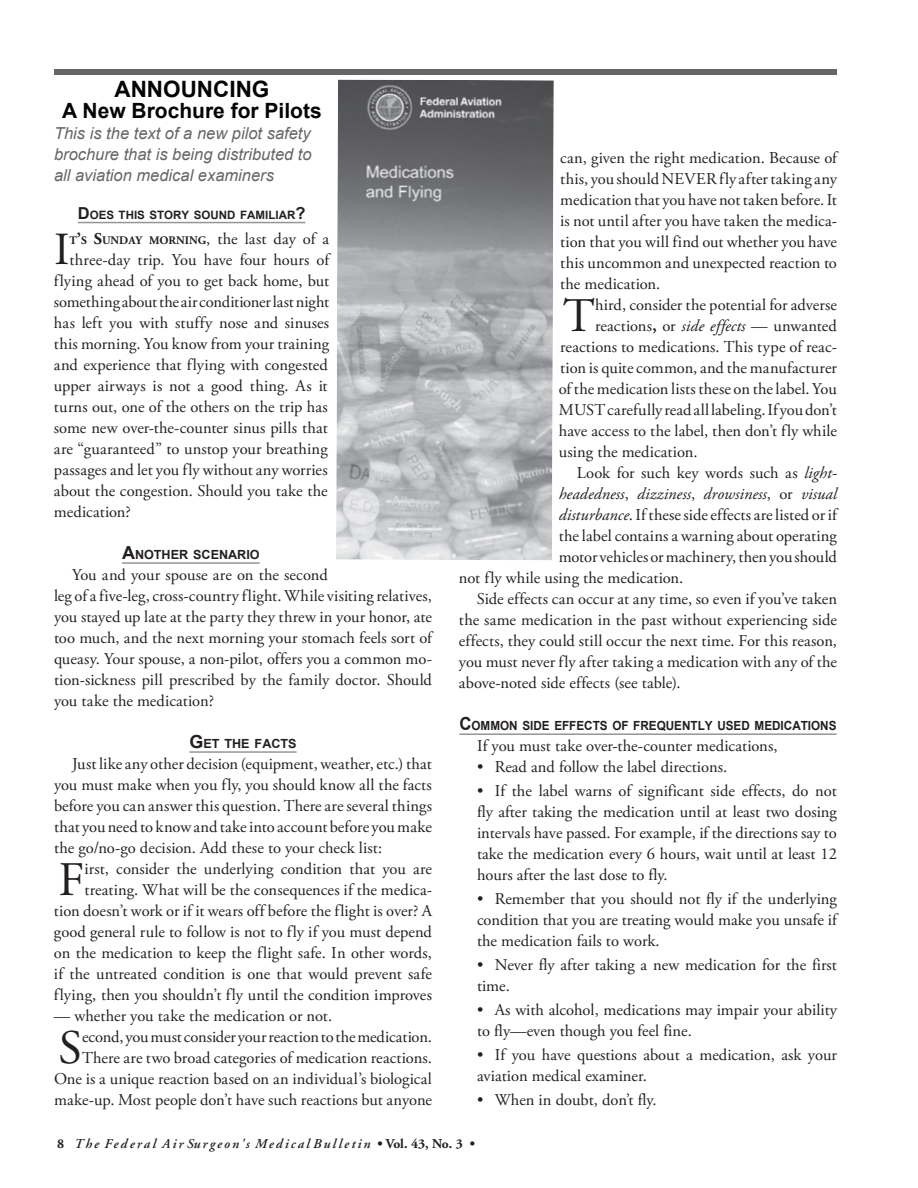
<style>
.page{position:relative;width:918px;height:1188px;background:#fff}
.page>*{position:absolute;margin:0;border:0;box-sizing:border-box;transform-origin:0 0}
.t1{font:48.15px "Adobe Garamond Pro";color:#231f20}
.t2{font:45.9px "Adobe Garamond Pro";color:#231f20}
.t3{font:700 22.5px "Arial";color:#040503}
.t4{font:700 21px "Arial";color:#040503}
.t5{font:16.5px/21px "Adobe Garamond Pro";color:#231f20;text-align:justify}
.t6{font:italic 16.5px/21px "Arial";color:#666;text-align:justify}
.t7{font:italic 16.5px "Adobe Garamond Pro";letter-spacing:.005em;color:#231f20}
.t8{font:italic 600 13.5px "Adobe Garamond";letter-spacing:.16em;color:#231f20}
.t9{font:700 12.6px "Arial";color:#231f20;scale:.93 1}
.t10{font:700 12.6px "Arial";color:#231f20}
.t11{font:700 11.55px "Adobe Garamond Pro";color:#231f20}
.t12{font:700 11.55px "Arial";color:#231f20}
.s1{font-size:16.5px}
.s2{font-weight:400;font-size:16.5px}
.s3{font-size:18px}
.s4{font-family:"Adobe Garamond";font-weight:700}
.s5{font-style:italic}
.s6{font-style:normal}
.s7{font-weight:700;font-style:normal}
</style>
<div class="page">
<img style="left:336px;top:80px;width:218px;height:480px">
<div style="left:54px;top:69px;width:783px;height:6px;background:#666"></div>
<hr style="left:78px;top:222px;width:227px;height:1px;background:#939598">
<hr style="left:122px;top:562px;width:138px;height:2px;background:#939598">
<hr style="left:189px;top:751px;width:108px;height:2px;background:#939598">
<hr style="left:459px;top:733px;width:378px;height:2px;background:#939598">
<h3 class="t3" style="left:115px;top:77px;width:156px">ANNOUNCING</h3>
<p class="t4" style="left:62px;top:99px;width:261px">A New Brochure for Pilots</p>
<p class="t6" style="left:54px;top:123px;width:259px">This is the text of a new pilot safety brochure that is being distributed to all aviation medical examiners</p>
<p class="t12" style="left:78px;top:208px;width:229px"><span class="s1">D</span>OES THIS STORY SOUND FAMILIAR<span class="s1">?</span></p>
<h2 class="t2" style="left:54px;top:231px;width:17px">I</h2>
<p class="t11" style="left:70px;top:236px;width:261px">T<span class="s1">’</span>S <span class="s1">S</span>UNDAY MORNING<span class="s2">, the last day of a</span></p>
<p class="t5" style="left:54px;top:251px;width:277px;text-indent:16px">three-day trip. You have four hours of flying ahead of you to get back home, but something about the air conditioner last night has left you with stuffy nose and sinuses this morning. You know from your training and experience that flying with congested upper airways is not a good thing. As it turns out, one of the others on the trip has some new over-the-counter sinus pills that are “guaranteed” to unstop your breathing passages and let you fly without any worries about the congestion. Should you take the medication?</p>
<p class="t10" style="left:122px;top:548px;width:139px"><span class="s3">A</span>NOTHER SCENARIO</p>
<p class="t5" style="left:54px;top:566px;width:380px;text-align:left;text-indent:18px">You and your spouse are on the second<br>leg of a five-leg, cross-country flight. While visiting relatives, you stayed up late at the party they threw in your honor, ate too much, and the next morning your stomach feels sort of queasy. Your spouse, a non-pilot, offers you a common mo&shy;tion-sickness pill prescribed by the family doctor. Should you take the medication?</p>
<p class="t10" style="left:189px;top:737px;width:109px"><span class="s3">G</span>ET THE FACTS</p>
<p class="t5" style="left:54px;top:755px;width:380px;text-indent:18px">Just like any other decision (equipment, weather, etc.) that you must make when you fly, you should know all the facts before you can answer this question. There are several things that you need to know and take into account before you make the go/no-go decision. Add these to your check list:</p>
<h1 class="t1" style="left:58px;top:861px;width:27px">F</h1>
<p class="t5" style="left:54px;top:860px;width:380px;text-align:right">irst, consider the underlying condition that you are treating. What will be the consequences if the medica-<br>tion doesn’t work or if it wears off before the flight is over? A good general rule to follow is not to fly if you must depend on the medication to keep the flight safe. In other words, if the untreated condition is one that would prevent safe flying, then you shouldn’t fly until the condition improves</p>
<p class="t5" style="left:54px;top:1007px;width:280px">— whether you take the medication or not.</p>
<h1 class="t1" style="left:58px;top:1029px;width:25px">S</h1>
<p class="t5" style="left:54px;top:1028px;width:380px;text-align:right">econd, you must consider your reaction to the medication.<br>There are two broad categories of medication reactions.<br>One is a unique reaction based on an individual’s biological make-up. Most people don’t have such reactions but anyone</p>
<p class="t5" style="left:560px;top:149px;width:278px">can, given the right medication. Because of this, you should NEVER fly after taking any medication that you have not taken before. It is not until after you have taken the medica&shy;tion that you will find out whether you have this uncommon and unexpected reaction to the medication.</p>
<h1 class="t1" style="left:563px;top:297px;width:33px">T</h1>
<p class="t5" style="left:595px;top:296px;width:243px">hird, consider the potential for adverse</p>
<p class="t5" style="left:595px;top:317px;width:243px">reactions<span class="s4">,</span> or <span class="s5">side effects</span> — unwanted</p>
<p class="t5" style="left:560px;top:338px;width:278px">reactions to medications. This type of reac-</p>
<p class="t5" style="left:560px;top:359px;width:278px">tion is quite common, and the manufacturer</p>
<p class="t5" style="left:559px;top:380px;width:280px">of the medication lists these on the label. You</p>
<p class="t5" style="left:559px;top:401px;width:280px">MUST carefully read all labeling. If you don’t</p>
<p class="t5" style="left:559px;top:422px;width:280px">have access to the label, then don’t fly while</p>
<p class="t5" style="left:559px;top:443px;width:140px">using the medication.</p>
<p class="t5" style="left:577px;top:464px;width:262px">Look for such key words such as <span class="s5">light-</span></p>
<p class="t7" style="left:559px;top:488px;width:280px">headedness<span class="s6">,</span> dizziness<span class="s6">,</span> drowsiness<span class="s6">, or</span> visual</p>
<p class="t5" style="left:559px;top:506px;width:280px"><span class="s5">disturbance</span>. If these side effects are listed or if</p>
<p class="t5" style="left:559px;top:527px;width:280px">the label contains a warning about operating</p>
<p class="t5" style="left:559px;top:548px;width:280px">motor vehicles or machinery, then you should</p>
<p class="t5" style="left:459px;top:569px;width:226px">not fly while using the medication.</p>
<p class="t5" style="left:477px;top:590px;width:362px">Side effects can occur at any time, so even if you’ve taken</p>
<p class="t5" style="left:459px;top:611px;width:379px">the same medication in the past without experiencing side</p>
<p class="t5" style="left:459px;top:632px;width:379px">effects, they could still occur the next time. For this reason,</p>
<p class="t5" style="left:459px;top:653px;width:380px">you must never fly after taking a medication with any of the</p>
<p class="t5" style="left:459px;top:674px;width:223px">above-noted side effects (see table).</p>
<p class="t9" style="left:459px;top:719px;width:407px"><span class="s3">C</span>OMMON SIDE EFFECTS OF FREQUENTLY USED MEDICATIONS</p>
<p class="t5" style="left:477px;top:737px;width:302px">If you must take over-the-counter medications,</p>
<p class="t5" style="left:477px;top:758px;width:252px">• Read and follow the label directions.</p>
<p class="t5" style="left:477px;top:782px;width:362px">• If the label warns of significant side effects, do not fly after taking the medication until at least two dosing intervals have passed. For example, if the directions say to take the medication every 6 hours, wait until at least 12 hours after the last dose to fly.</p>
<p class="t5" style="left:477px;top:890px;width:362px">• Remember that you should not fly if the underlying condition that you are treating would make you unsafe if the medication fails to work.</p>
<p class="t5" style="left:477px;top:956px;width:361px">• Never fly after taking a new medication for the first time.</p>
<p class="t5" style="left:477px;top:1001px;width:361px">• As with alcohol, medications may impair your ability to fly—even though you feel fine.</p>
<p class="t5" style="left:477px;top:1046px;width:361px">• If you have questions about a medication, ask your aviation medical examiner.</p>
<p class="t5" style="left:477px;top:1091px;width:181px">• When in doubt, don’t fly.</p>
<p class="t8" style="left:57px;top:1139px;width:420px"><span class="s7">8</span> The Federal Air Surgeon's Medical Bulletin <span class="s7">• Vol. 43, No. 3 •</span></p>
</div>
